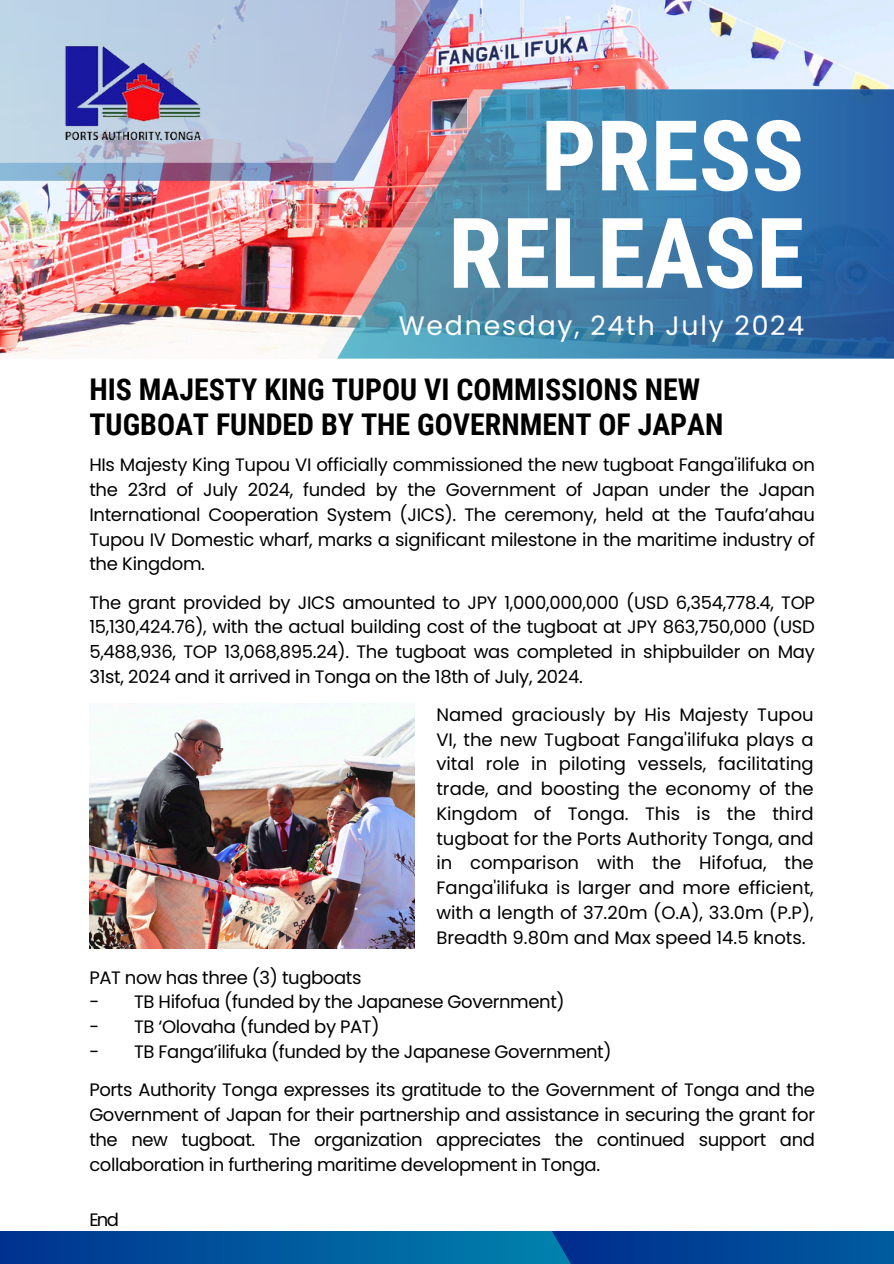
<style>
.page{position:relative;width:894px;height:1264px;background:#fff}
.page>*{position:absolute;margin:0;border:0;box-sizing:border-box;transform-origin:0 0}
.t1{font:700 97.65px "Roboto Condensed";color:#fff}
.t2{font:700 29.85px/34.8px "Roboto Condensed";color:#000}
.t3{font:26.7px "Poppins";letter-spacing:.07em;color:#fff}
.t4{font:18px/24.8px "Poppins";letter-spacing:-.02em;color:#000;text-align:justify}
</style>
<div class="page">
<img style="left:0;top:0;width:893px;height:359px">
<img style="left:317px;top:181px;width:20px;height:177px">
<svg style="left:0;top:0;width:509px;height:181px;background:#a197b7"></svg>
<svg style="left:337px;top:89px;width:556px;height:269px;background:#4a7ca6"></svg>
<svg style="left:664px;top:1231px;width:229px;height:32px;background:#004b99"></svg>
<svg style="left:0;top:1231px;width:664px;height:32px;background:#00539b"></svg>
<img style="left:0;top:0;width:491px;height:163px">
<img style="left:89px;top:704px;width:325px;height:244px">
<img style="left:37px;top:0;width:184px;height:182px">
<h1 class="t1" style="left:540px;top:100px;width:265px">PRESS</h1>
<h1 class="t1" style="left:448px;top:197px;width:357px">RELEASE</h1>
<h3 class="t3" style="left:398px;top:306px;width:407px">Wednesday, 24th July 2024</h3>
<h2 class="t2" style="left:89px;top:372px;width:635px">HIS MAJESTY KING TUPOU VI COMMISSIONS NEW<br>TUGBOAT FUNDED BY THE GOVERNMENT OF JAPAN</h2>
<p class="t4" style="left:89px;top:452px;width:727px">HIs Majesty King Tupou VI officially commissioned the new tugboat Fanga'ilifuka on the 23rd of July 2024, funded by the Government of Japan under the Japan International Cooperation System (JICS). The ceremony, held at the Taufa’ahau Tupou IV Domestic wharf, marks a significant milestone in the maritime industry of the Kingdom.</p>
<p class="t4" style="left:89px;top:590px;width:727px">The grant provided by JICS amounted to JPY 1,000,000,000 (USD 6,354,778.4, TOP 15,130,424.76), with the actual building cost of the tugboat at JPY 863,750,000 (USD 5,488,936, TOP 13,068,895.24). The tugboat was completed in shipbuilder on May 31st, 2024 and it arrived in Tonga on the 18th of July, 2024.</p>
<p class="t4" style="left:436px;top:702px;width:379px">Named graciously by His Majesty Tupou VI, the new Tugboat Fanga'ilifuka plays a vital role in piloting vessels, facilitating trade, and boosting the economy of the Kingdom of Tonga. This is the third tugboat for the Ports Authority Tonga, and in comparison with the Hifofua, the Fanga'ilifuka is larger and more efficient, with a length of 37.20m (O.A), 33.0m (P.P), Breadth 9.80m and Max speed 14.5 knots.</p>
<p class="t4" style="left:89px;top:964px;width:273px">PAT now has three (3) tugboats</p>
<p class="t4" style="left:89px;top:989px;width:476px">- TB Hifofua (funded by the Japanese Government)</p>
<p class="t4" style="left:89px;top:1014px;width:291px">- TB ‘Olovaha (funded by PAT)</p>
<p class="t4" style="left:89px;top:1039px;width:523px">- TB Fanga’ilifuka (funded by the Japanese Government)</p>
<p class="t4" style="left:89px;top:1077px;width:727px">Ports Authority Tonga expresses its gratitude to the Government of Tonga and the Government of Japan for their partnership and assistance in securing the grant for the new tugboat. The organization appreciates the continued support and collaboration in furthering maritime development in Tonga.</p>
<p class="t4" style="left:89px;top:1207px;width:31px">End</p>
</div>
